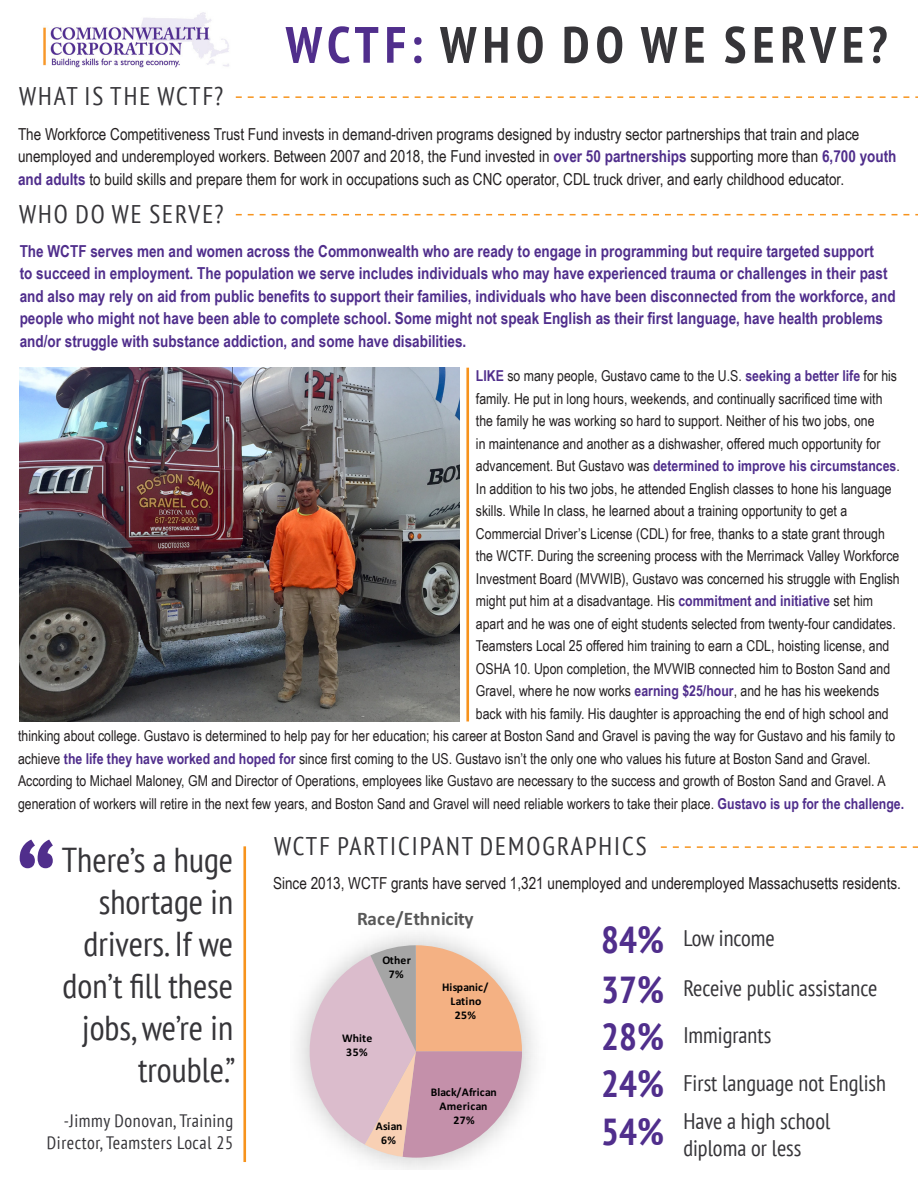
<style>
.page{position:relative;width:918px;height:1188px;background:#fff}
.page>*{position:absolute;margin:0;border:0;box-sizing:border-box;transform-origin:0 0}
.t1{font:700 condensed 117px "PT Sans";color:#502e8c}
.t2{font:700 condensed 51px "PT Sans";letter-spacing:.12em;color:#363539}
.t3{font:700 condensed 37.5px "PT Sans";color:#502e8c}
.t4{font:condensed 34.5px/42px "PT Sans";color:#363539;text-align:right}
.t5{font:condensed 25.5px "PT Sans";letter-spacing:.08em;color:#363539}
.t6{font:condensed 22.5px/27px "PT Sans";color:#363539}
.t7{font:700 19.2px "Calibri";letter-spacing:.005em;color:#595959}
.t8{font:condensed 18px/22.5px "PT Sans";letter-spacing:.03em;color:#363539;text-align:right}
.t9{font:700 16.5px/22.5px "Arial Narrow";color:#502e8c}
.t10{font:16.5px/22.5px "Arial Narrow";color:#231f20}
.t11{font:15px "Arial Narrow";color:#231f20}
.t12{font:700 15px "Arial Narrow";color:#502e8c}
.t13{font:700 11.7px/13.8px "Calibri";letter-spacing:.015em;color:#000;text-align:center}
.s1{color:#502e8c}
.s2{font-weight:700;color:#502e8c}
.s3{font-weight:400;color:#231f20}
</style>
<div class="page">
<svg style="left:236px;top:214px;width:682px;height:1px"></svg>
<hr style="left:466px;top:368px;width:3px;height:353px;background:#f7931d">
<img style="left:43px;top:12px;width:186px;height:56px">
<img style="left:20px;top:368px;width:440px;height:353px">
<hr style="left:243px;top:846px;width:3px;height:316px;background:#f7931d">
<svg style="left:236px;top:96px;width:682px;height:2px"></svg>
<svg style="left:661px;top:846px;width:257px;height:2px"></svg>
<svg style="left:297px;top:934px;width:238px;height:236px"></svg>
<p class="t5" style="left:19px;top:80px;width:206px">WHAT IS THE WCTF?</p>
<p class="t2" style="left:286px;top:11px;width:603px"><span class="s1">WCTF:</span> WHO DO WE SERVE?</p>
<p class="t10" style="left:18px;top:122px;width:880px">The Workforce Competitiveness Trust Fund invests in demand-driven programs designed by industry sector partnerships that train and place unemployed and underemployed workers. Between 2007 and 2018, the Fund invested in <span class="s2">over 50 partnerships</span> supporting more than <span class="s2">6,700 youth and adults</span> to build skills and prepare them for work in occupations such as CNC operator, CDL truck driver, and early childhood educator.</p>
<p class="t5" style="left:19px;top:197px;width:206px">WHO DO WE SERVE?</p>
<p class="t9" style="left:20px;top:239px;width:877px">The WCTF serves men and women across the Commonwealth who are ready to engage in programming but require targeted support<br>to succeed in employment. The population we serve includes individuals who may have experienced trauma or challenges in their past and also may rely on aid from public benefits to support their families, individuals who have been disconnected from the workforce, and people who might not have been able to complete school. Some might not speak English as their first language, have health problems and/or struggle with substance addiction, and some have disabilities.</p>
<p class="t11" style="left:476px;top:365px;width:423px"><span class="s2">LIKE</span> so many people, Gustavo came to the U.S. <span class="s2">seeking a better life</span> for his</p>
<p class="t11" style="left:476px;top:387px;width:408px">family. He put in long hours, weekends, and continually sacrificed time with</p>
<p class="t11" style="left:476px;top:410px;width:400px">the family he was working so hard to support. Neither of his two jobs, one</p>
<p class="t11" style="left:476px;top:432px;width:406px">in maintenance and another as a dishwasher, offered much opportunity for</p>
<p class="t12" style="left:476px;top:455px;width:425px"><span class="s3">advancement. But Gustavo was</span> determined to improve his circumstances<span class="s3">.</span></p>
<p class="t11" style="left:476px;top:477px;width:417px">In addition to his two jobs, he attended English classes to hone his language</p>
<p class="t11" style="left:476px;top:500px;width:373px">skills. While In class, he learned about a training opportunity to get a</p>
<p class="t11" style="left:476px;top:522px;width:411px">Commercial Driver’s License (CDL) for free, thanks to a state grant through</p>
<p class="t11" style="left:476px;top:545px;width:425px">the WCTF. During the screening process with the Merrimack Valley Workforce</p>
<p class="t11" style="left:476px;top:567px;width:425px">Investment Board (MVWIB), Gustavo was concerned his struggle with English</p>
<p class="t11" style="left:476px;top:590px;width:399px">might put him at a disadvantage. His <span class="s2">commitment and initiative</span> set him</p>
<p class="t11" style="left:476px;top:612px;width:421px">apart and he was one of eight students selected from twenty-four candidates.</p>
<p class="t11" style="left:476px;top:635px;width:415px">Teamsters Local 25 offered him training to earn a CDL, hoisting license, and</p>
<p class="t11" style="left:476px;top:657px;width:416px">OSHA 10. Upon completion, the MVWIB connected him to Boston Sand and</p>
<p class="t11" style="left:476px;top:680px;width:405px">Gravel, where he now works <span class="s2">earning $25/hour</span>, and he has his weekends</p>
<p class="t11" style="left:476px;top:702px;width:414px">back with his family. His daughter is approaching the end of high school and</p>
<p class="t11" style="left:18px;top:725px;width:879px">thinking about college. Gustavo is determined to help pay for her education; his career at Boston Sand and Gravel is paving the way for Gustavo and his family to</p>
<p class="t11" style="left:18px;top:748px;width:854px">achieve <span class="s2">the life they have worked and hoped for</span> since first coming to the US. Gustavo isn’t the only one who values his future at Boston Sand and Gravel.</p>
<p class="t11" style="left:18px;top:770px;width:869px">According to Michael Maloney, GM and Director of Operations, employees like Gustavo are necessary to the success and growth of Boston Sand and Gravel. A</p>
<p class="t11" style="left:18px;top:793px;width:888px">generation of workers will retire in the next few years, and Boston Sand and Gravel will need reliable workers to take their place. <span class="s2">Gustavo is up for the challenge.</span></p>
<p class="t4" style="left:62px;top:838px;width:175px">There’s a huge shortage in drivers. If we don’t fill these jobs, we’re in trouble.”</p>
<p class="t5" style="left:274px;top:829px;width:374px">WCTF PARTICIPANT DEMOGRAPHICS</p>
<p class="t10" style="left:273px;top:872px;width:629px">Since 2013, WCTF grants have served 1,321 unemployed and underemployed Massachusetts residents.</p>
<p class="t3" style="left:601px;top:915px;width:64px">84%</p>
<p class="t6" style="left:683px;top:924px;width:93px">Low income</p>
<p class="t3" style="left:601px;top:965px;width:64px">37%</p>
<p class="t6" style="left:683px;top:974px;width:196px">Receive public assistance</p>
<p class="t3" style="left:601px;top:1012px;width:64px">28%</p>
<p class="t6" style="left:683px;top:1021px;width:89px">Immigrants</p>
<p class="t3" style="left:601px;top:1059px;width:64px">24%</p>
<p class="t6" style="left:683px;top:1069px;width:204px">First language not English</p>
<p class="t3" style="left:601px;top:1106px;width:64px">54%</p>
<p class="t6" style="left:683px;top:1107px;width:148px">Have a high school diploma or less</p>
<p class="t1" style="left:16px;top:814px;width:42px">“</p>
<p class="t7" style="left:357px;top:905px;width:118px">Race/Ethnicity</p>
<p class="t13" style="left:382px;top:953px;width:30px">Other<br>7%</p>
<p class="t13" style="left:442px;top:980px;width:48px">Hispanic/<br>Latino<br>25%</p>
<p class="t13" style="left:342px;top:1031px;width:32px">White<br>35%</p>
<p class="t13" style="left:431px;top:1085px;width:67px">Black/African<br>American<br>27%</p>
<p class="t8" style="left:47px;top:1109px;width:188px">-Jimmy Donovan, Training<br>Director, Teamsters Local 25</p>
<p class="t13" style="left:376px;top:1119px;width:28px">Asian<br>6%</p>
</div>
